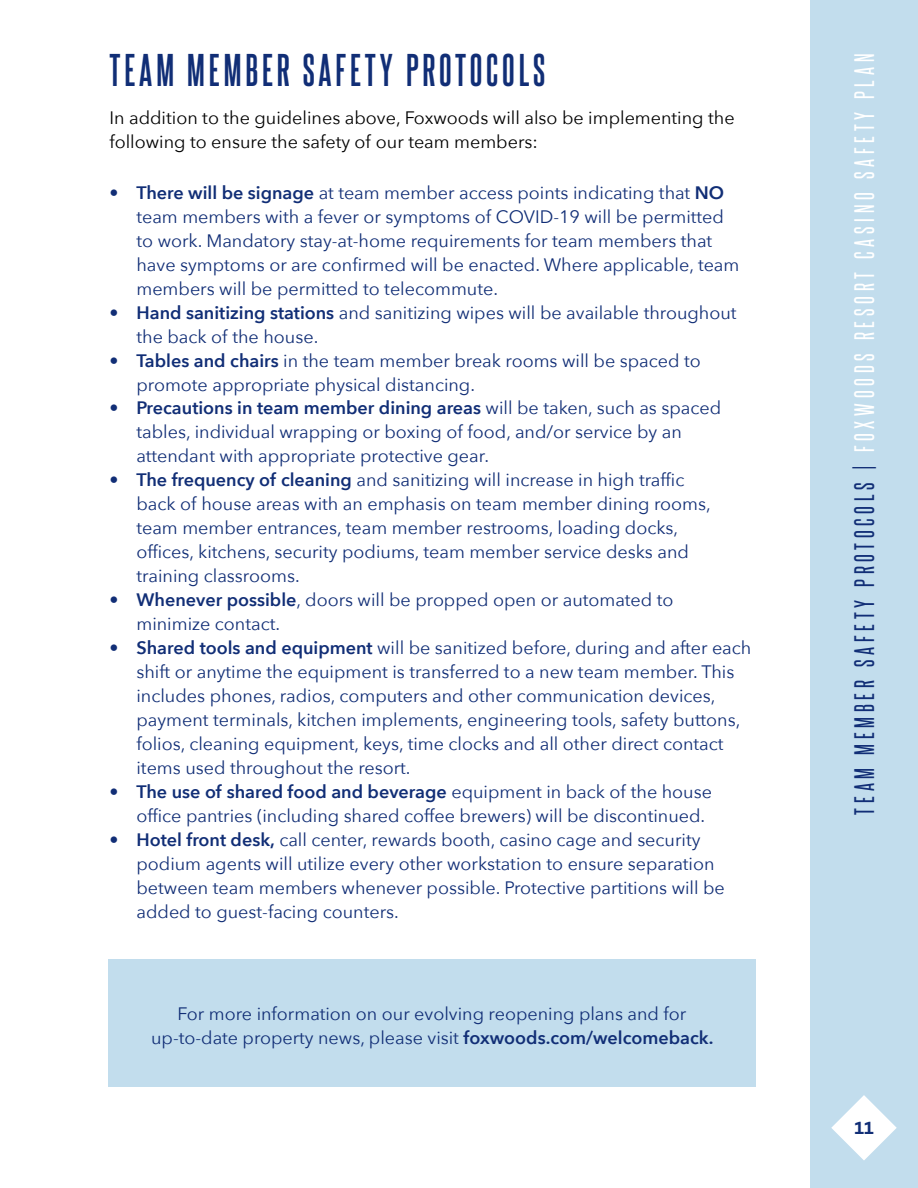
<style>
.page{position:relative;width:918px;height:1188px;background:#fff}
.page>*{position:absolute;margin:0;border:0;box-sizing:border-box;transform-origin:0 0}
.t1{font:700 39px "Steelfish Rg";letter-spacing:.1em;color:#112e76}
.t2{font:24px "Steelfish Rg";letter-spacing:.2em;color:#fff}
.t3{font:18px/24px "Avenir Next";color:#112e76}
.t4{font:18px/24px "Avenir Next";color:#000}
.t5{font:600 18px "Campton";color:#112e76}
.s1{font-weight:600}
.s2{color:#112e76}
</style>
<div class="page">
<div style="left:108px;top:959px;width:648px;height:127px;background:#c2dded"></div>
<div style="left:810px;top:0;width:108px;height:1188px;background:#c2dded"></div>
<svg style="left:831px;top:1095px;width:66px;height:65px"></svg>
<h1 class="t1" style="left:109px;top:46px;width:437px">TEAM MEMBER SAFETY PROTOCOLS</h1>
<p class="t4" style="left:109px;top:105px;width:627px">In addition to the guidelines above, Foxwoods will also be implementing the following to ensure the safety of our team members:</p>
<p class="t3" style="left:136px;top:180px;width:605px;text-indent:-27px">• <span class="s1">There will be signage</span> at team member access points indicating that <span class="s1">NO </span>team members with a fever or symptoms of COVID-19 will be permitted to work. Mandatory stay-at-home requirements for team members that have symptoms or are confirmed will be enacted. Where applicable, team members will be permitted to telecommute.</p>
<p class="t3" style="left:136px;top:299px;width:602px;text-indent:-27px">• <span class="s1">Hand sanitizing stations</span> and sanitizing wipes will be available throughout the back of the house.</p>
<p class="t3" style="left:136px;top:347px;width:566px;text-indent:-27px">• <span class="s1">Tables and chairs</span> in the team member break rooms will be spaced to promote appropriate physical distancing.</p>
<p class="t3" style="left:136px;top:395px;width:586px;text-indent:-27px">• <span class="s1">Precautions in team member dining areas</span> will be taken, such as spaced tables, individual wrapping or boxing of food, and/or service by an attendant with appropriate protective gear.</p>
<p class="t3" style="left:136px;top:467px;width:576px;text-indent:-27px">• <span class="s1">The frequency of cleaning</span> and sanitizing will increase in high traffic back of house areas with an emphasis on team member dining rooms, team member entrances, team member restrooms, loading docks, offices, kitchens, security podiums, team member service desks and training classrooms.</p>
<p class="t3" style="left:136px;top:587px;width:539px;text-indent:-27px">• <span class="s1">Whenever possible</span>, doors will be propped open or automated to minimize contact.</p>
<p class="t3" style="left:136px;top:635px;width:616px;text-indent:-27px">• <span class="s1">Shared tools and equipment</span> will be sanitized before, during and after each shift or anytime the equipment is transferred to a new team member. This includes phones, radios, computers and other communication devices, payment terminals, kitchen implements, engineering tools, safety buttons, folios, cleaning equipment, keys, time clocks and all other direct contact items used throughout the resort.</p>
<p class="t3" style="left:136px;top:779px;width:577px;text-indent:-27px">• <span class="s1">The use of shared food and beverage</span> equipment in back of the house office pantries (including shared coffee brewers) will be discontinued.</p>
<p class="t3" style="left:136px;top:827px;width:590px;text-indent:-27px">• <span class="s1">Hotel front desk,</span> call center, rewards booth, casino cage and security podium agents will utilize every other workstation to ensure separation between team members whenever possible. Protective partitions will be added to guest-facing counters.</p>
<p class="t3" style="left:151px;top:1001px;width:564px;text-align:center">For more information on our evolving reopening plans and for up-to-date property news, please visit <span class="s1">foxwoods.com/welcomeback.</span></p>
<h2 class="t2" style="left:850px;top:815px;width:762px;rotate:-90deg"><span class="s2">TEAM MEMBER SAFETY PROTOCOLS |</span> FOXWOODS RESORT CASINO SAFETY PLAN</h2>
<p class="t5" style="left:855px;top:1116px;width:20px">11</p>
</div>
